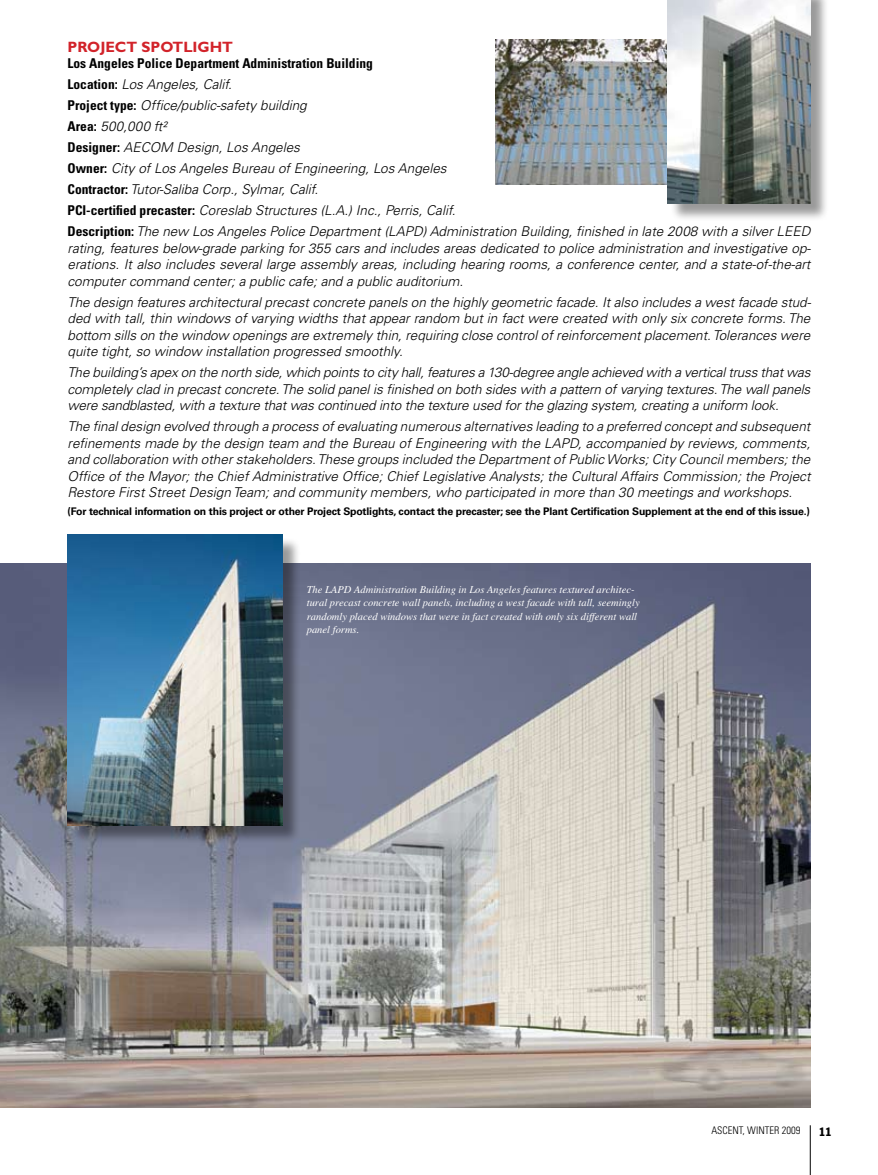
<style>
.page{position:relative;width:878px;height:1175px;background:#fff}
.page>*{position:absolute;margin:0;border:0;box-sizing:border-box;transform-origin:0 0}
.t1{font:700 15px "Gill Sans";color:#d2232a}
.t2{font:italic 300 13.5px/16.5px "Univers";color:#000;text-align:justify}
.t3{font:condensed 12px "Franklin Gothic";color:#000}
.t4{font:italic 10.5px/13.5px "Times";color:#fff}
.t5{font:700 10.5px "Univers";letter-spacing:-.02em;color:#000}
.t6{font:300 condensed 10.5px "Univers";color:#000}
.s1{font-weight:700;font-style:normal;font-stretch:condensed}
</style>
<div class="page">
<hr style="left:810px;top:1125px;width:1px;height:49px;background:#000">
<img style="left:0;top:564px;width:810px;height:543px">
<div style="left:70px;top:537px;width:231px;height:306px;background:#000;opacity:.4"></div>
<img style="left:68px;top:534px;width:214px;height:291px">
<img style="left:496px;top:39px;width:171px;height:145px">
<div style="left:670px;top:0;width:159px;height:222px;background:#000;opacity:.4"></div>
<img style="left:667px;top:0;width:143px;height:203px">
<p class="t1" style="left:68px;top:38px;width:167px">PROJECT SPOTLIGHT</p>
<p class="t2" style="left:68px;top:53px;width:744px;line-height:21px;text-align:left"><span class="s1">Los Angeles Police Department Administration Building<br>Location:</span> Los Angeles, Calif.<br><span class="s1">Project type:</span> Office/public-safety building<br><span class="s1">Area:</span> 500,000 ft²<br><span class="s1">Designer:</span> AECOM Design, Los Angeles<br><span class="s1">Owner:</span> City of Los Angeles Bureau of Engineering, Los Angeles<br><span class="s1">Contractor:</span> Tutor-Saliba Corp., Sylmar, Calif.<br><span class="s1">PCI-certified precaster:</span> Coreslab Structures (L.A.) Inc., Perris, Calif.<br><span class="s1">Description:</span> The new Los Angeles Police Department (LAPD) Administration Building, finished in late 2008 with a silver LEED</p>
<p class="t2" style="left:68px;top:240px;width:745px">rating, features below-grade parking for 355 cars and includes areas dedicated to police administration and investigative op&shy;erations. It also includes several large assembly areas, including hearing rooms, a conference center, and a state-of-the-art computer command center; a public cafe; and a public auditorium.</p>
<p class="t2" style="left:68px;top:294px;width:745px">The design features architectural precast concrete panels on the highly geometric facade. It also includes a west facade stud&shy;ded with tall, thin windows of varying widths that appear random but in fact were created with only six concrete forms. The bottom sills on the window openings are extremely thin, requiring close control of reinforcement placement. Tolerances were quite tight, so window installation progressed smoothly.</p>
<p class="t2" style="left:68px;top:364px;width:744px">The building’s apex on the north side, which points to city hall, features a 130-degree angle achieved with a vertical truss that was completely clad in precast concrete. The solid panel is finished on both sides with a pattern of varying textures. The wall panels were sandblasted, with a texture that was continued into the texture used for the glazing system, creating a uniform look.</p>
<p class="t2" style="left:68px;top:418px;width:744px">The final design evolved through a process of evaluating numerous alternatives leading to a preferred concept and subsequent refinements made by the design team and the Bureau of Engineering with the LAPD, accompanied by reviews, comments, and collaboration with other stakeholders. These groups included the Department of Public Works; City Council members; the Office of the Mayor; the Chief Administrative Office; Chief Legislative Analysts; the Cultural Affairs Commission; the Project Restore First Street Design Team; and community members, who participated in more than 30 meetings and workshops.</p>
<p class="t5" style="left:68px;top:505px;width:743px">(For technical information on this project or other Project Spotlights, contact the precaster; see the Plant Certification Supplement at the end of this issue.)</p>
<p class="t4" style="left:307px;top:582px;width:334px">The LAPD Administration Building in Los Angeles features textured architec&shy;tural precast concrete wall panels, including a west facade with tall, seemingly randomly placed windows that were in fact created with only six different wall panel forms.</p>
<p class="t6" style="left:711px;top:1124px;width:90px">ASCENT, WINTER 2009</p>
<p class="t3" style="left:818px;top:1124px;width:14px">11</p>
</div>
